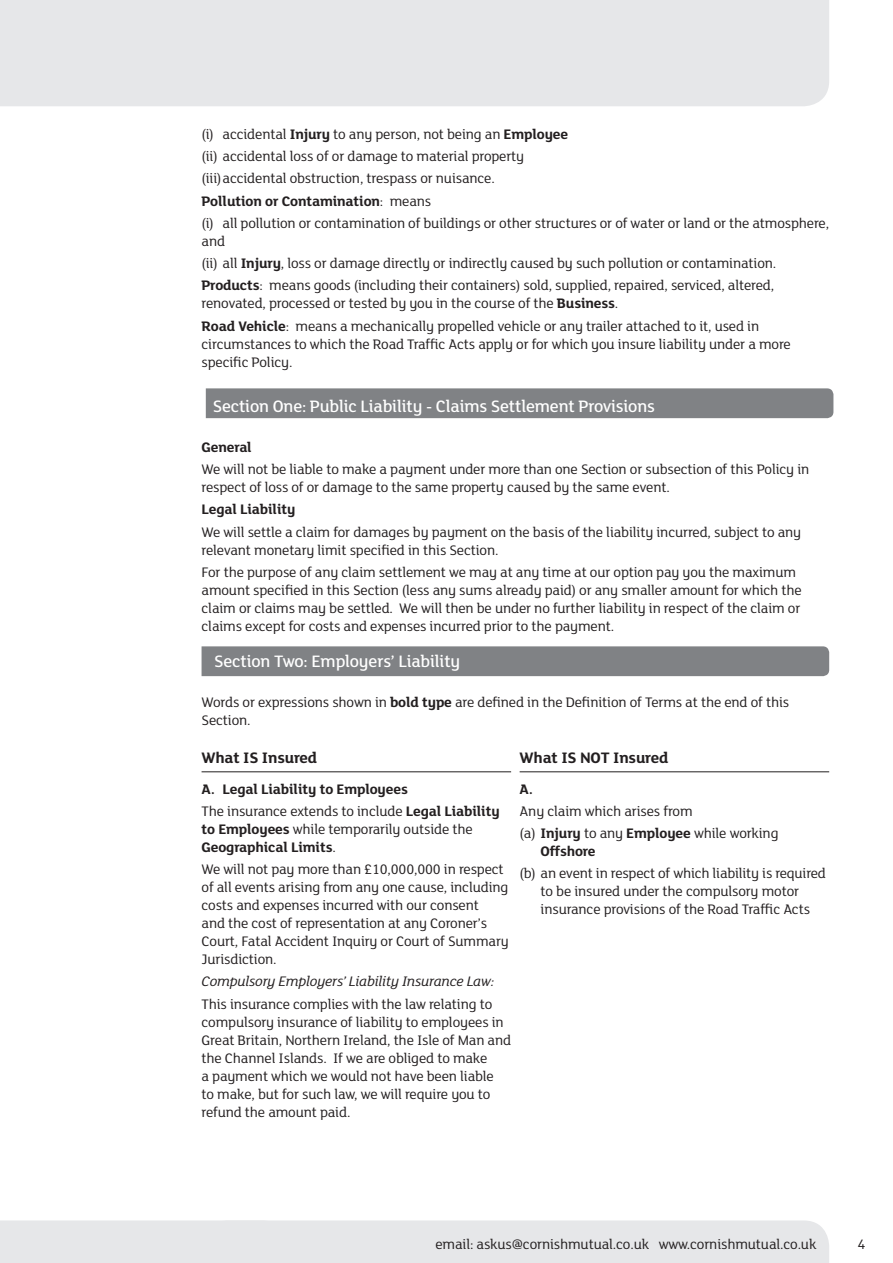
<style>
.page{position:relative;width:893px;height:1263px;background:#fff}
.page>*{position:absolute;margin:0;border:0;box-sizing:border-box;transform-origin:0 0}
.t1{font:500 18px "FS Lola";letter-spacing:-.01em;color:#fff}
.t2{font:700 16.5px "FS Lola";letter-spacing:-.01em;color:#231f20}
.t3{font:15px/18px "FS Lola";letter-spacing:-.01em;color:#231f20}
.t4{font:700 15px/22.2px "FS Lola";letter-spacing:-.01em;color:#231f20}
.t5{font:italic 15px "FS Lola";letter-spacing:-.01em;color:#231f20}
.s1{font-weight:700}
.s2{font-weight:400}
</style>
<div class="page">
<div style="left:0;top:0;width:829px;height:106px;background:#e6e7e9"></div>
<div style="left:0;top:1220px;width:829px;height:43px;background:#e6e7e9"></div>
<div style="left:206px;top:388px;width:627px;height:30px;background:#808285"></div>
<div style="left:202px;top:646px;width:627px;height:30px;background:#808285"></div>
<hr style="left:202px;top:771px;width:309px;height:1px;background:#231f20">
<hr style="left:520px;top:771px;width:309px;height:1px;background:#231f20">
<p class="t3" style="left:202px;top:122px;width:629px;line-height:22.2px">(i) accidental <span class="s1">Injury</span> to any person, not being an <span class="s1">Employee<br></span>(ii) accidental loss of or damage to material property<br>(iii)accidental obstruction, trespass or nuisance.<br><span class="s1">Pollution or Contamination</span>: means<br>(i) all pollution or contamination of buildings or other structures or of water or land or the atmosphere,</p>
<p class="t3" style="left:202px;top:229px;width:576px;line-height:22.2px">and<br>(ii) all <span class="s1">Injury</span>, loss or damage directly or indirectly caused by such pollution or contamination.<br><span class="s1">Products</span>: means goods (including their containers) sold, supplied, repaired, serviced, altered,</p>
<p class="t3" style="left:202px;top:292px;width:559px;line-height:22.2px">renovated, processed or tested by you in the course of the <span class="s1">Business</span>.<br><span class="s1">Road Vehicle</span>: means a mechanically propelled vehicle or any trailer attached to it, used in</p>
<p class="t3" style="left:202px;top:334px;width:591px">circumstances to which the Road Traffic Acts apply or for which you insure liability under a more specific Policy.</p>
<p class="t1" style="left:213px;top:394px;width:444px">Section One: Public Liability - Claims Settlement Provisions</p>
<p class="t4" style="left:202px;top:435px;width:52px">General</p>
<p class="t3" style="left:202px;top:460px;width:609px">We will not be liable to make a payment under more than one Section or subsection of this Policy in respect of loss of or damage to the same property caused by the same event.</p>
<p class="t4" style="left:202px;top:498px;width:95px">Legal Liability</p>
<p class="t3" style="left:202px;top:522px;width:601px">We will settle a claim for damages by payment on the basis of the liability incurred, subject to any relevant monetary limit specified in this Section.</p>
<p class="t3" style="left:202px;top:562px;width:602px">For the purpose of any claim settlement we may at any time at our option pay you the maximum amount specified in this Section (less any sums already paid) or any smaller amount for which the claim or claims may be settled. We will then be under no further liability in respect of the claim or claims except for costs and expenses incurred prior to the payment.</p>
<p class="t1" style="left:214px;top:650px;width:248px">Section Two: Employers’ Liability</p>
<p class="t3" style="left:202px;top:692px;width:589px">Words or expressions shown in <span class="s1">bold type</span> are defined in the Definition of Terms at the end of this<br>Section.</p>
<p class="t2" style="left:202px;top:746px;width:117px">What IS Insured</p>
<p class="t4" style="left:202px;top:777px;width:300px">A. Legal Liability to Employees<br><span class="s2">The insurance extends to include</span> Legal Liability</p>
<p class="t4" style="left:202px;top:819px;width:273px;line-height:18px">to Employees <span class="s2">while temporarily outside the<br></span>Geographical Limits<span class="s2">.</span></p>
<p class="t3" style="left:202px;top:860px;width:309px">We will not pay more than £10,000,000 in respect of all events arising from any one cause, including costs and expenses incurred with our consent<br>and the cost of representation at any Coroner’s Court, Fatal Accident Inquiry or Court of Summary Jurisdiction.</p>
<p class="t5" style="left:202px;top:972px;width:294px">Compulsory Employers’ Liability Insurance Law:</p>
<p class="t3" style="left:202px;top:994px;width:311px">This insurance complies with the law relating to compulsory insurance of liability to employees in Great Britain, Northern Ireland, the Isle of Man and the Channel Islands. If we are obliged to make<br>a payment which we would not have been liable<br>to make, but for such law, we will require you to refund the amount paid.</p>
<p class="t2" style="left:520px;top:746px;width:150px">What IS NOT Insured</p>
<p class="t4" style="left:520px;top:777px;width:15px">A.</p>
<p class="t3" style="left:520px;top:799px;width:260px;line-height:22.2px">Any claim which arises from<br>(a) <span class="s1">Injury</span> to any <span class="s1">Employee</span> while working</p>
<p class="t4" style="left:541px;top:839px;width:57px">Offshore</p>
<p class="t3" style="left:520px;top:864px;width:308px;text-align:center">(b) an event in respect of which liability is required to be insured under the compulsory motor insurance provisions of the Road Traffic Acts</p>
<p class="t3" style="left:435px;top:1234px;width:383px">email: askus@cornishmutual.co.uk www.cornishmutual.co.uk</p>
<p class="t3" style="left:857px;top:1234px;width:9px">4</p>
</div>
